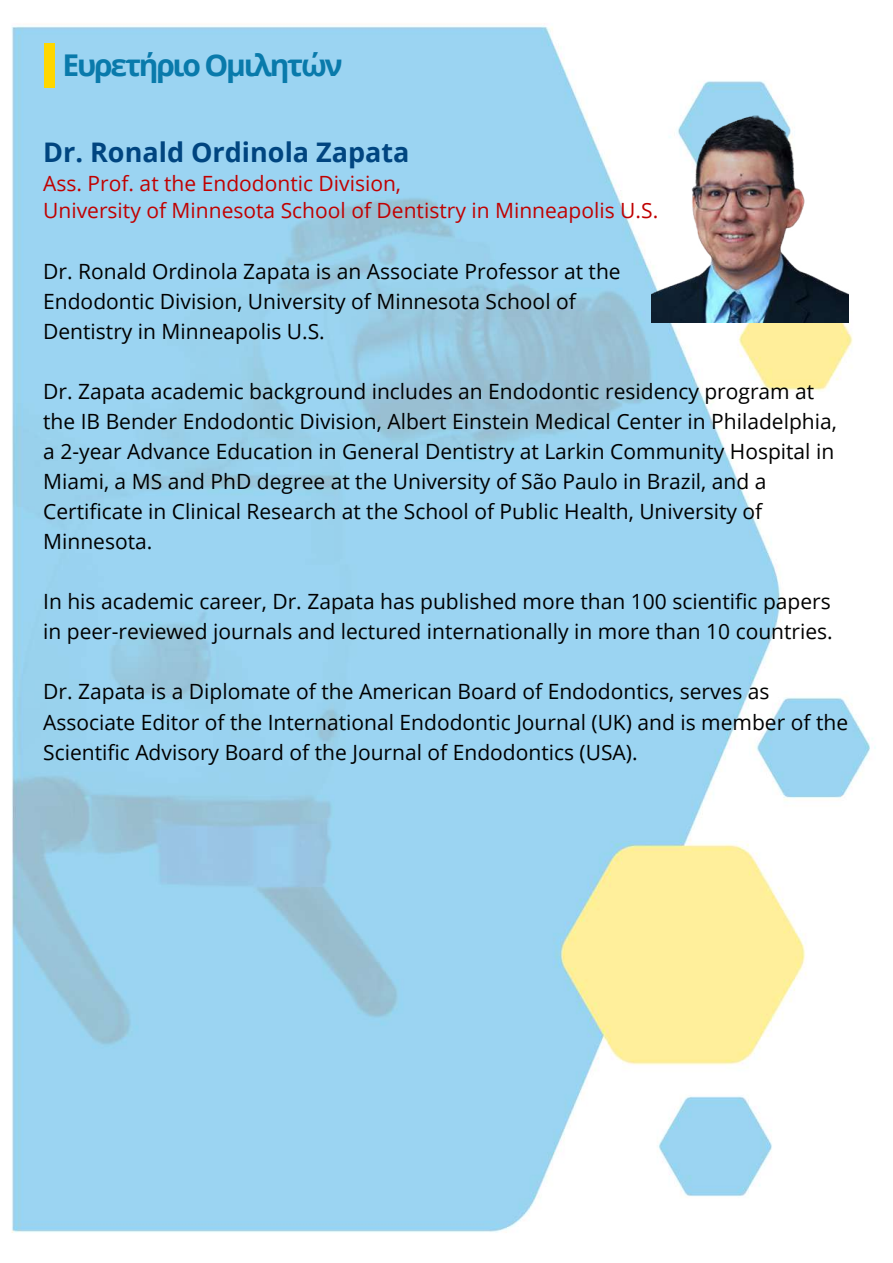
<style>
.page{position:relative;width:893px;height:1263px;background:#fff}
.page>*{position:absolute;margin:0;border:0;box-sizing:border-box;transform-origin:0 0}
.t1{font:700 30px "Open Sans";letter-spacing:-.075em;color:#097aab}
.t2{font:700 27px "Open Sans";color:#004580}
.t3{font:21px/30px "Open Sans";color:#000}
.t4{font:21px/27px "Open Sans";color:#c00101}
</style>
<div class="page">
<img style="left:11px;top:26px;width:865px;height:1207px">
<img style="left:651px;top:116px;width:197px;height:207px">
<div style="left:44px;top:43px;width:10px;height:45px;background:#ffd700"></div>
<h1 class="t1" style="left:63px;top:44px;width:281px">Ευρετήριο Ομιλητών</h1>
<p class="t2" style="left:43px;top:133px;width:368px">Dr. Ronald Ordinola Zapata</p>
<p class="t4" style="left:43px;top:169px;width:616px">Ass. Prof. at the Endodontic Division,<br>University of Minnesota School of Dentistry in Minneapolis U.S.</p>
<p class="t3" style="left:43px;top:256px;width:579px">Dr. Ronald Ordinola Zapata is an Associate Professor at the<br>Endodontic Division, University of Minnesota School of<br>Dentistry in Minneapolis U.S.</p>
<p class="t3" style="left:43px;top:376px;width:795px">Dr. Zapata academic background includes an Endodontic residency program at the IB Bender Endodontic Division, Albert Einstein Medical Center in Philadelphia, a 2-year Advance Education in General Dentistry at Larkin Community Hospital in Miami, a MS and PhD degree at the University of São Paulo in Brazil, and a Certificate in Clinical Research at the School of Public Health, University of Minnesota.</p>
<p class="t3" style="left:43px;top:586px;width:791px">In his academic career, Dr. Zapata has published more than 100 scientific papers in peer-reviewed journals and lectured internationally in more than 10 countries.</p>
<p class="t3" style="left:43px;top:676px;width:806px">Dr. Zapata is a Diplomate of the American Board of Endodontics, serves as<br>Associate Editor of the International Endodontic Journal (UK) and is member of the<br>Scientific Advisory Board of the Journal of Endodontics (USA).</p>
</div>
